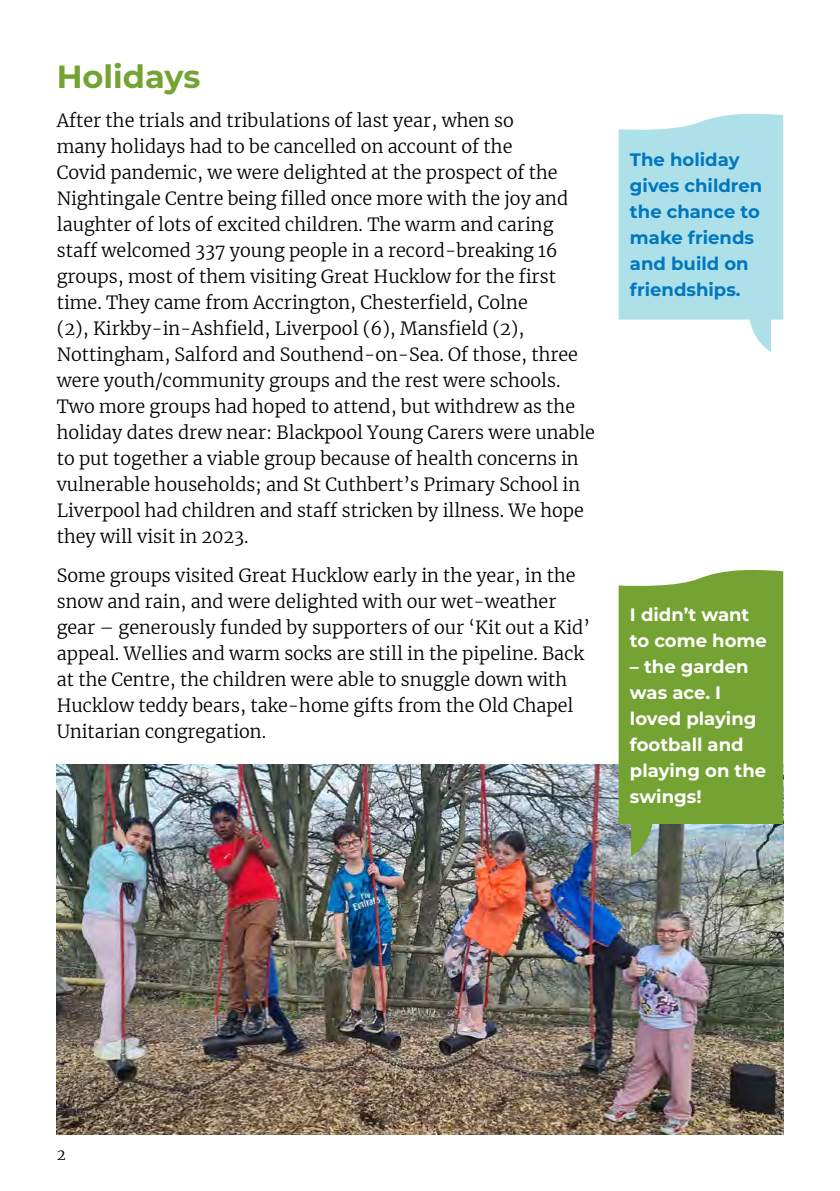
<style>
.page{position:relative;width:840px;height:1191px;background:#fff}
.page>*{position:absolute;margin:0;border:0;box-sizing:border-box;transform-origin:0 0}
.t1{font:700 32px "Montserrat";color:#74a333}
.t2{font:300 18px/26px "Merriweather";color:#000}
.t3{font:700 18px/26px "Montserrat";color:#fff}
.t4{font:700 18px/26px "Montserrat";color:#0077be}
.t5{font:300 15px "Merriweather";color:#000}
</style>
<div class="page">
<img style="left:57px;top:764px;width:725px;height:370px">
<div style="left:618px;top:570px;width:164px;height:254px;background:#74a333"></div>
<svg style="left:618px;top:113px;width:164px;height:239px"></svg>
<svg style="left:630px;top:791px;width:22px;height:65px"></svg>
<h1 class="t1" style="left:57px;top:55px;width:145px">Holidays</h1>
<p class="t2" style="left:57px;top:107px;width:539px">After the trials and tribulations of last year, when so<br>many holidays had to be cancelled on account of the<br>Covid pandemic, we were delighted at the prospect of the Nightingale Centre being filled once more with the joy and laughter of lots of excited children. The warm and caring staff welcomed 337 young people in a record-breaking 16 groups, most of them visiting Great Hucklow for the first time. They came from Accrington, Chesterfield, Colne<br>(2), Kirkby-in-Ashfield, Liverpool (6), Mansfield (2), Nottingham, Salford and Southend-on-Sea. Of those, three were youth/community groups and the rest were schools.<br>Two more groups had hoped to attend, but withdrew as the holiday dates drew near: Blackpool Young Carers were unable to put together a viable group because of health concerns in vulnerable households; and St Cuthbert’s Primary School in Liverpool had children and staff stricken by illness. We hope they will visit in 2023.</p>
<p class="t2" style="left:57px;top:562px;width:534px">Some groups visited Great Hucklow early in the year, in the snow and rain, and were delighted with our wet-weather gear – generously funded by supporters of our ‘Kit out a Kid’ appeal. Wellies and warm socks are still in the pipeline. Back at the Centre, the children were able to snuggle down with Hucklow teddy bears, take-home gifts from the Old Chapel Unitarian congregation.</p>
<p class="t4" style="left:629px;top:146px;width:134px">The holiday gives children the chance to make friends and build on friendships.</p>
<p class="t3" style="left:629px;top:601px;width:138px">I didn’t want to come home</p>
<p class="t3" style="left:629px;top:653px;width:138px">– the garden was ace. I loved playing football and playing on the swings!</p>
<p class="t5" style="left:57px;top:1144px;width:10px">2</p>
</div>
